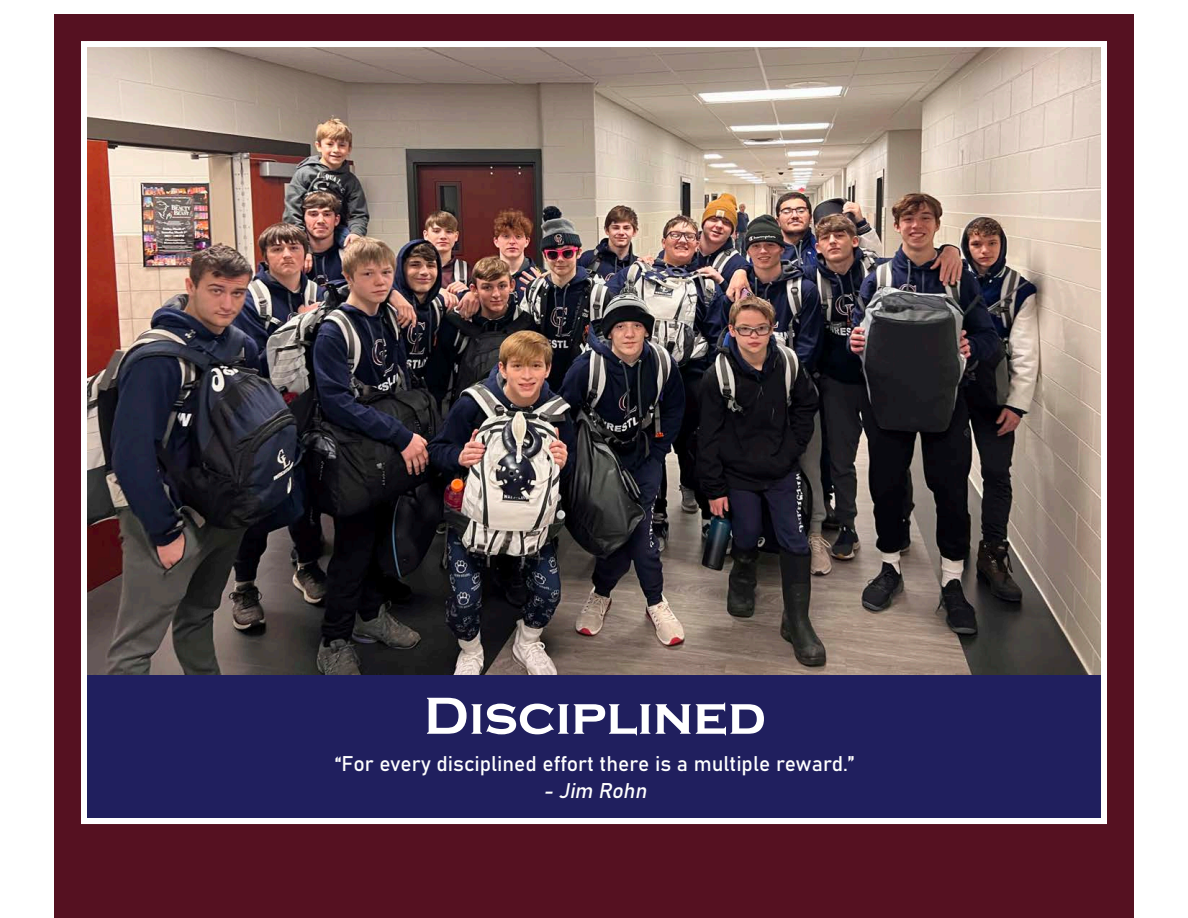
<style>
.page{position:relative;width:1188px;height:918px;background:#fff}
.page>*{position:absolute;margin:0;border:0;box-sizing:border-box;transform-origin:0 0}
.t1{font:700 54px "Copperplate Gothic";color:#fff}
.t2{font:21px "Bahnschrift";color:#fff}
.t3{font:italic 21px "Bahnschrift";color:#fff}
</style>
<div class="page">
<div style="left:54px;top:14px;width:1080px;height:904px;background:#551121"></div>
<img style="left:88px;top:48px;width:1012px;height:628px">
<div style="left:81px;top:41px;width:1026px;height:783px;border:6px solid #fff"></div>
<div style="left:87px;top:676px;width:1014px;height:142px;background:#201f5e"></div>
<p class="t1" style="left:424px;top:686px;width:344px">Disciplined</p>
<p class="t2" style="left:335px;top:748px;width:521px">“For every disciplined effort there is a multiple reward.”</p>
<p class="t3" style="left:543px;top:775px;width:110px">- Jim Rohn</p>
</div>
